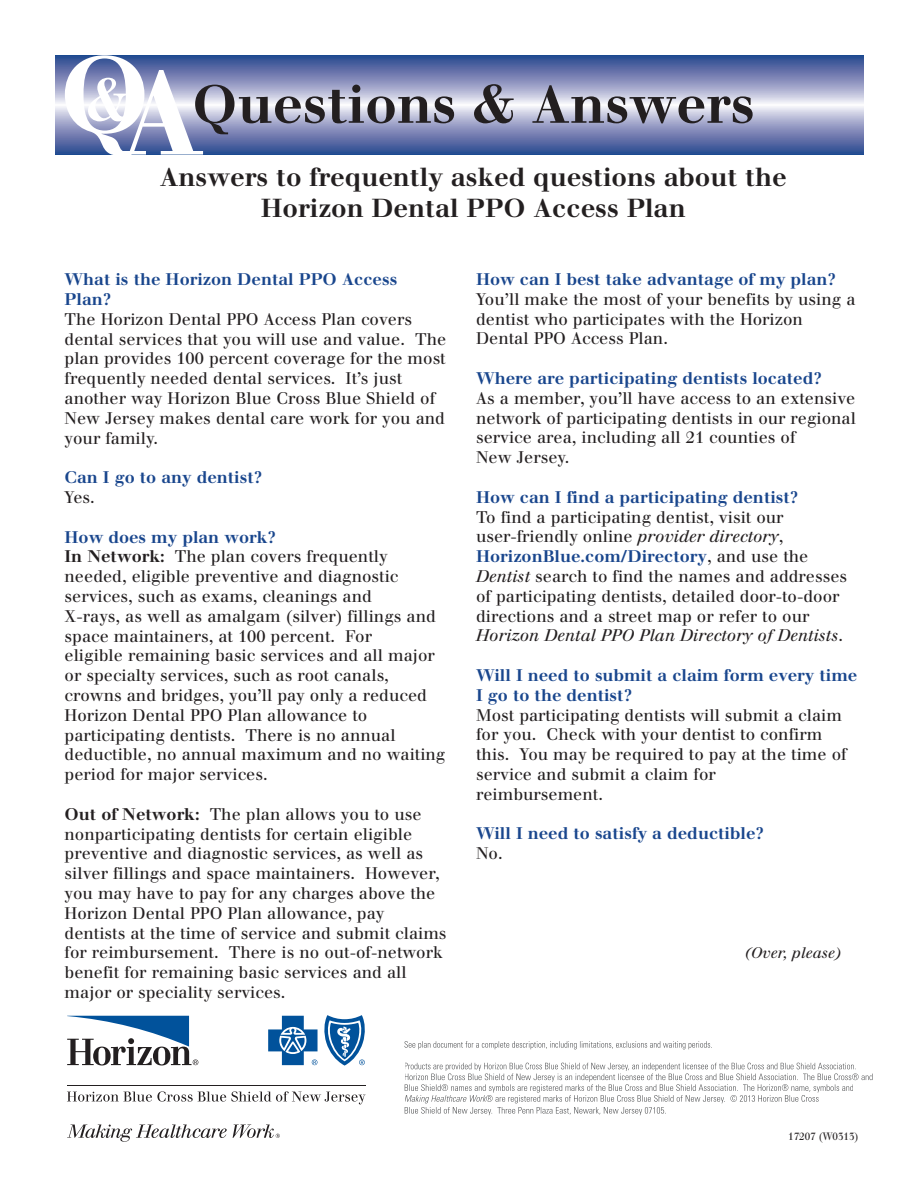
<style>
.page{position:relative;width:918px;height:1188px;background:#fff}
.page>*{position:absolute;margin:0;border:0;box-sizing:border-box;transform-origin:0 0}
.t1{font:700 106.2px "Walbaum";color:#fff}
.t2{font:700 52.5px "Walbaum";color:#231f20}
.t3{font:700 25.5px/30.6px "Walbaum";color:#231f20;text-align:center}
.t4{font:16.5px/19.8px "Walbaum";color:#231f20}
.t5{font:700 16.5px/19.8px "Walbaum";color:#19468d}
.t6{font:italic 15px "Walbaum";color:#231f20}
.t7{font:10.5px "Walbaum";color:#231f20;scale:.94 1}
.s1{font-size:58.35px}
.s2{font-size:118.2px}
.s3{font-weight:700;color:#19468d}
.s4{font-weight:700}
.s5{font-style:italic}
</style>
<div class="page">
<svg style="left:56px;top:56px;width:808px;height:98px;background:#8b96bf"></svg>
<svg style="left:404px;top:1041px;width:56px;height:8px"></svg>
<svg style="left:486px;top:1095px;width:54px;height:8px"></svg>
<svg style="left:405px;top:1063px;width:72px;height:51px"></svg>
<svg style="left:67px;top:1091px;width:299px;height:13px"></svg>
<hr style="left:67px;top:1085px;width:299px;height:1px;background:#231f20">
<svg style="left:268px;top:1015px;width:97px;height:51px"></svg>
<svg style="left:67px;top:1124px;width:160px;height:18px"></svg>
<svg style="left:233px;top:1124px;width:47px;height:14px"></svg>
<svg style="left:67px;top:1016px;width:131px;height:50px"></svg>
<h1 class="t1" style="left:58px;top:57px;width:149px">Q<span class="s1">&amp;</span> <span class="s2">A</span></h1>
<h2 class="t2" style="left:192px;top:85px;width:564px">Questions &amp; Answers</h2>
<h3 class="t3" style="left:160px;top:165px;width:629px">Answers to frequently asked questions about the<br>Horizon Dental PPO Access Plan</h3>
<p class="t5" style="left:65px;top:271px;width:334px">What is the Horizon Dental PPO Access<br>Plan?</p>
<p class="t4" style="left:65px;top:311px;width:383px">The Horizon Dental PPO Access Plan covers dental services that you will use and value. The plan provides 100 percent coverage for the most frequently needed dental services. It’s just another way Horizon Blue Cross Blue Shield of New Jersey makes dental care work for you and your family.</p>
<p class="t5" style="left:65px;top:469px;width:199px">Can I go to any dentist?</p>
<p class="t4" style="left:65px;top:489px;width:32px">Yes.</p>
<p class="t4" style="left:65px;top:528px;width:382px"><span class="s3">How does my plan work?<br></span><span class="s4">In Network:</span> The plan covers frequently needed, eligible preventive and diagnostic services, such as exams, cleanings and<br>X-rays, as well as amalgam (silver) fillings and space maintainers, at 100 percent. For<br>eligible remaining basic services and all major or specialty services, such as root canals, crowns and bridges, you’ll pay only a reduced Horizon Dental PPO Plan allowance to participating dentists. There is no annual deductible, no annual maximum and no waiting period for major services.</p>
<p class="t4" style="left:65px;top:806px;width:384px"><span class="s4">Out of Network:</span> The plan allows you to use nonparticipating dentists for certain eligible preventive and diagnostic services, as well as silver fillings and space maintainers. However, you may have to pay for any charges above the Horizon Dental PPO Plan allowance, pay dentists at the time of service and submit claims for reimbursement. There is no out-of-network benefit for remaining basic services and all major or speciality services.</p>
<p class="t5" style="left:476px;top:271px;width:361px">How can I best take advantage of my plan?</p>
<p class="t4" style="left:476px;top:291px;width:381px">You’ll make the most of your benefits by using a dentist who participates with the Horizon<br>Dental PPO Access Plan.</p>
<p class="t5" style="left:476px;top:370px;width:347px">Where are participating dentists located?</p>
<p class="t4" style="left:476px;top:390px;width:381px">As a member, you’ll have access to an extensive network of participating dentists in our regional service area, including all 21 counties of<br>New Jersey.</p>
<p class="t5" style="left:476px;top:489px;width:323px">How can I find a participating dentist?</p>
<p class="t4" style="left:476px;top:509px;width:373px">To find a participating dentist, visit our user-friendly online <span class="s5">provider directory</span>, <span class="s3">HorizonBlue.com/Directory</span>, and use the <span class="s5">Dentist</span> search to find the names and addresses of participating dentists, detailed door-to-door directions and a street map or refer to our <span class="s5">Horizon Dental PPO Plan Directory of Dentists</span>.</p>
<p class="t5" style="left:476px;top:667px;width:383px">Will I need to submit a claim form every time<br>I go to the dentist?</p>
<p class="t4" style="left:476px;top:707px;width:372px">Most participating dentists will submit a claim for you. Check with your dentist to confirm this. You may be required to pay at the time of service and submit a claim for reimbursement.</p>
<p class="t5" style="left:476px;top:825px;width:289px">Will I need to satisfy a deductible?</p>
<p class="t4" style="left:476px;top:845px;width:28px">No.</p>
<p class="t6" style="left:745px;top:948px;width:98px">(Over, please)</p>
<p class="t7" style="left:788px;top:1133px;width:76px">17207 (W0313)</p>
</div>
